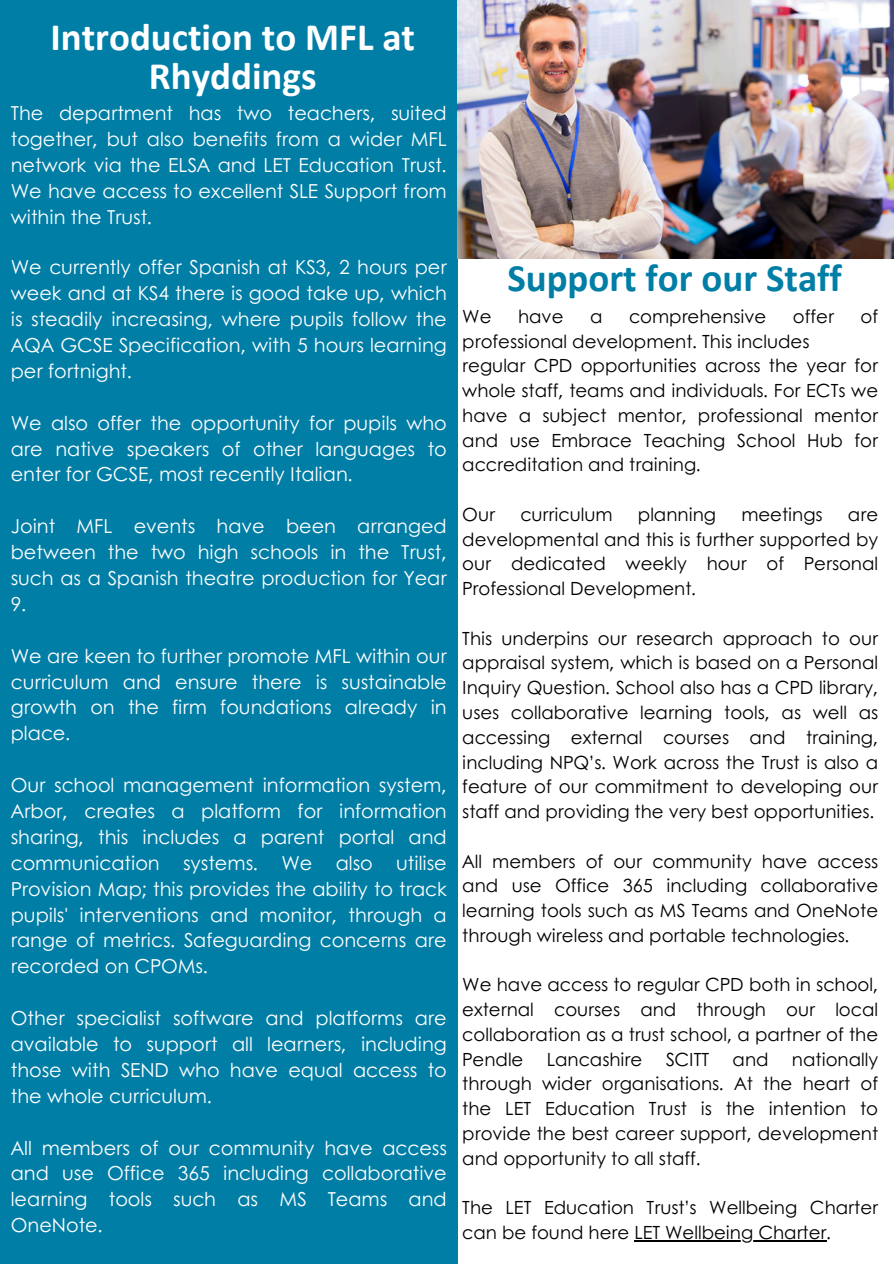
<style>
.page{position:relative;width:894px;height:1264px;background:#fff}
.page>*{position:absolute;margin:0;border:0;box-sizing:border-box;transform-origin:0 0}
.t1{font:700 39px/38.2px "Calibri";color:#fff;text-align:center}
.t2{font:700 39px "Calibri";color:#007ea6}
.t3{font:19.2px/25.8px "Century Gothic";color:#fff;text-align:justify}
.t4{font:18.15px/24.8px "Century Gothic";color:#000;text-align:justify}
</style>
<div class="page">
<div style="left:0;top:0;width:457px;height:1263px;background:#007ea6"></div>
<hr style="left:634px;top:1240px;width:192px;height:1px;background:#000">
<img style="left:457px;top:0;width:436px;height:259px">
<h1 class="t1" style="left:50px;top:22px;width:366px">Introduction to MFL at<br>Rhyddings</h1>
<p class="t3" style="left:11px;top:99px;width:437px">The department has two teachers, suited together, but also benefits from a wider MFL network via the ELSA and LET Education Trust.<br>We have access to excellent SLE Support from within the Trust.</p>
<p class="t3" style="left:11px;top:254px;width:437px">We currently offer Spanish at KS3, 2 hours per week and at KS4 there is good take up, which is steadily increasing, where pupils follow the AQA GCSE Specification, with 5 hours learning per fortnight.</p>
<p class="t3" style="left:11px;top:409px;width:437px">We also offer the opportunity for pupils who are native speakers of other languages to enter for GCSE, most recently Italian.</p>
<p class="t3" style="left:11px;top:512px;width:437px">Joint MFL events have been arranged between the two high schools in the Trust, such as a Spanish theatre production for Year 9.</p>
<p class="t3" style="left:11px;top:642px;width:437px">We are keen to further promote MFL within our curriculum and ensure there is sustainable growth on the firm foundations already in place.</p>
<p class="t3" style="left:11px;top:771px;width:437px">Our school management information system, Arbor, creates a platform for information sharing, this includes a parent portal and communication systems. We also utilise Provision Map; this provides the ability to track pupils' interventions and monitor, through a range of metrics. Safeguarding concerns are recorded on CPOMs.</p>
<p class="t3" style="left:11px;top:1004px;width:437px">Other specialist software and platforms are available to support all learners, including those with SEND who have equal access to the whole curriculum.</p>
<p class="t3" style="left:11px;top:1133px;width:437px">All members of our community have access and use Office 365 including collaborative learning tools such as MS Teams and OneNote.</p>
<p class="t2" style="left:507px;top:262px;width:336px">Support for our Staff</p>
<h1 class="t4" style="left:462px;top:303px;width:31px">We</h1>
<h1 class="t4" style="left:518px;top:303px;width:47px">have</h1>
<h1 class="t4" style="left:590px;top:303px;width:14px">a</h1>
<h1 class="t4" style="left:628px;top:303px;width:139px">comprehensive</h1>
<h1 class="t4" style="left:792px;top:303px;width:43px">offer</h1>
<h1 class="t4" style="left:860px;top:303px;width:19px">of</h1>
<h1 class="t4" style="left:462px;top:328px;width:348px">professional development. This includes</h1>
<p class="t4" style="left:462px;top:352px;width:417px">regular CPD opportunities across the year for whole staff, teams and individuals. For ECTs we have a subject mentor, professional mentor and use Embrace Teaching School Hub for accreditation and training.</p>
<p class="t4" style="left:462px;top:501px;width:34px">Our</p>
<p class="t4" style="left:520px;top:501px;width:94px">curriculum</p>
<p class="t4" style="left:637px;top:501px;width:80px">planning</p>
<p class="t4" style="left:741px;top:501px;width:83px">meetings</p>
<p class="t4" style="left:462px;top:501px;width:417px;text-indent:385px">are developmental and this is further supported by our dedicated weekly hour of Personal Professional Development.</p>
<p class="t4" style="left:462px;top:625px;width:417px">This underpins our research approach to our appraisal system, which is based on a Personal Inquiry Question. School also has a CPD library, uses collaborative learning tools, as well as accessing external courses and training, including NPQ’s. Work across the Trust is also a feature of our commitment to developing our staff and providing the very best opportunities.</p>
<p class="t4" style="left:462px;top:847px;width:417px">All members of our community have access and use Office 365 including collaborative learning tools such as MS Teams and OneNote through wireless and portable technologies.</p>
<p class="t4" style="left:462px;top:971px;width:417px">We have access to regular CPD both in school, external courses and through our local collaboration as a trust school, a partner of the Pendle</p>
<p class="t4" style="left:462px;top:1045px;width:417px;text-indent:329px">nationally through wider organisations. At the heart of the LET Education Trust is the intention to provide the best career support, development and opportunity to all staff.</p>
<p class="t4" style="left:462px;top:1194px;width:417px">The LET Education Trust’s Wellbeing Charter can be found here LET Wellbeing Charter.</p>
<p class="t4" style="left:546px;top:1045px;width:97px">Lancashire</p>
<p class="t4" style="left:665px;top:1045px;width:45px">SCITT</p>
<p class="t4" style="left:732px;top:1045px;width:37px">and</p>
</div>
